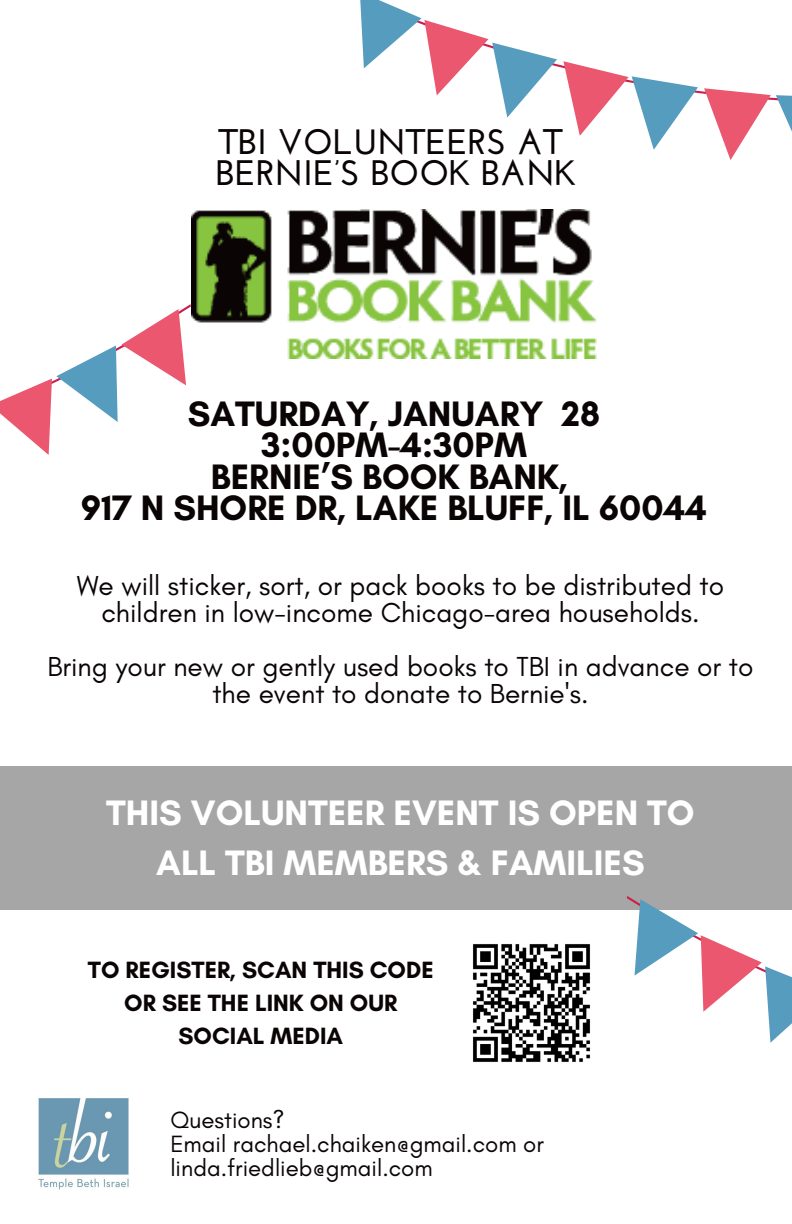
<style>
.page{position:relative;width:792px;height:1224px;background:#fff}
.page>*{position:absolute;margin:0;border:0;box-sizing:border-box;transform-origin:0 0}
.t1{font:700 36px/31.6px "Glacial Indifference";color:#0a0405;text-align:center}
.t2{font:700 36px/49.6px "Glacial Indifference";color:#fff;text-align:center}
.t3{font:700 35.4px/31.6px "Josefin Sans";color:#0a0405}
.t4{font:28px/27px "Glacial Indifference";color:#0a0405;text-align:center}
.t5{font:24px/24px "Glacial Indifference";color:#0a0405}
.t6{font:700 24px/33px "Glacial Indifference";color:#0a0405;text-align:center}
</style>
<div class="page">
<svg style="left:360px;top:0;width:432px;height:160px"></svg>
<img style="left:38px;top:1098px;width:91px;height:92px">
<img style="left:191px;top:210px;width:405px;height:148px">
<img style="left:473px;top:944px;width:117px;height:118px">
<div style="left:0;top:766px;width:792px;height:144px;background:#a6a6a6"></div>
<svg style="left:183px;top:303px;width:24px;height:55px"></svg>
<svg style="left:0;top:309px;width:202px;height:146px"></svg>
<svg style="left:628px;top:899px;width:164px;height:144px"></svg>
<p class="t3" style="left:216px;top:129px;width:362px">TBI VOLUNTEERS AT<br>BERNIE’S BOOK BANK</p>
<p class="t1" style="left:81px;top:398px;width:628px">SATURDAY, JANUARY 28<br>3:00PM-4:30PM<br>BERNIE’S BOOK BANK,<br>917 N SHORE DR, LAKE BLUFF, IL 60044</p>
<p class="t4" style="left:77px;top:572px;width:649px">We will sticker, sort, or pack books to be distributed to children in low-income Chicago-area households.</p>
<p class="t4" style="left:47px;top:653px;width:707px">Bring your new or gently used books to TBI in advance or to the event to donate to Bernie's.</p>
<p class="t2" style="left:106px;top:788px;width:590px">THIS VOLUNTEER EVENT IS OPEN TO<br>ALL TBI MEMBERS &amp; FAMILIES</p>
<p class="t6" style="left:88px;top:953px;width:347px">TO REGISTER, SCAN THIS CODE<br>OR SEE THE LINK ON OUR<br>SOCIAL MEDIA</p>
<p class="t5" style="left:170px;top:1107px;width:375px">Questions?<br>Email rachael.chaiken@gmail.com or linda.friedlieb@gmail.com</p>
</div>
